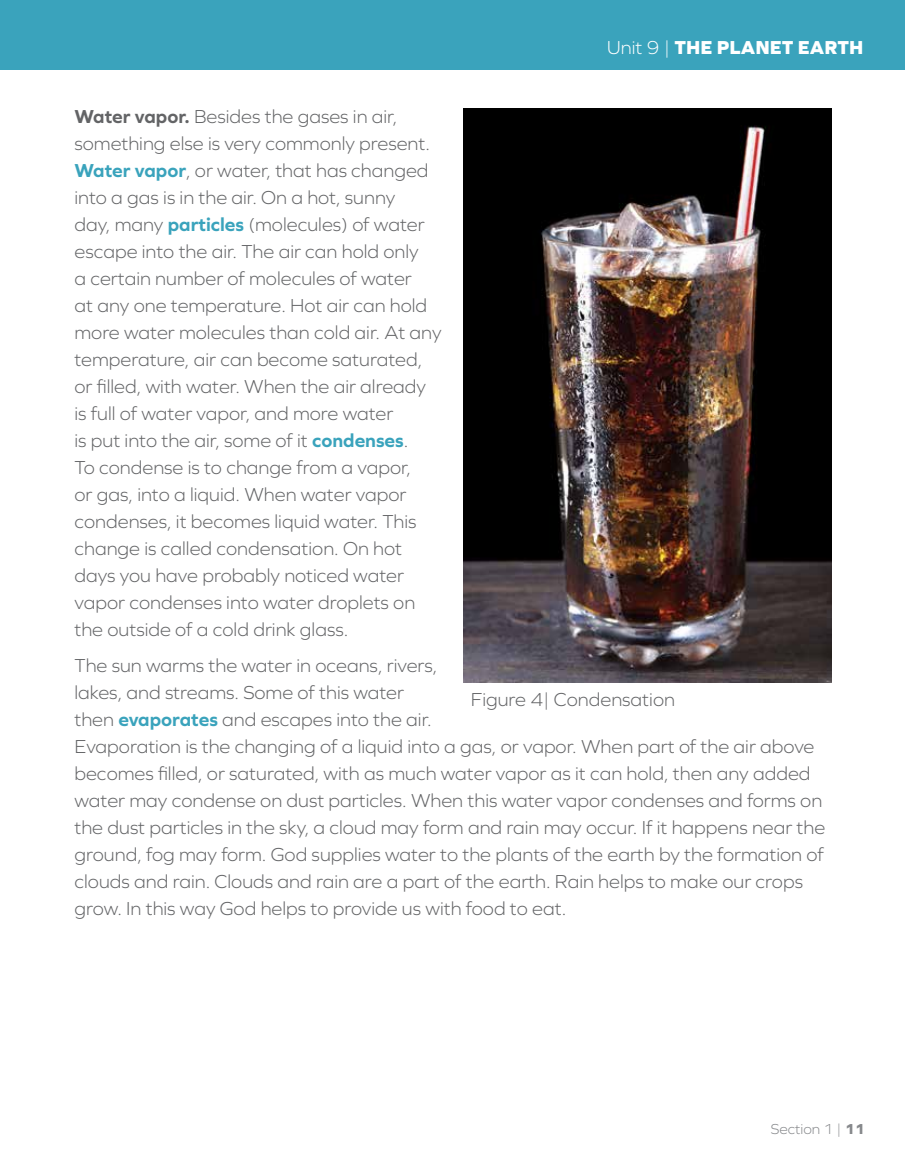
<style>
.page{position:relative;width:905px;height:1175px;background:#fff}
.page>*{position:absolute;margin:0;border:0;box-sizing:border-box;transform-origin:0 0}
.t1{font:300 19.5px/27px "Graphie";color:#636466}
.t2{font:800 19.5px "Graphie";color:#fff}
.t3{font:300 15px "Graphie";color:#87898c}
.s1{font-weight:300}
.s2{font-weight:700}
.s3{font-weight:700;color:#3aa3bc}
.s4{font-weight:800}
</style>
<div class="page">
<img style="left:463px;top:108px;width:368px;height:574px">
<div style="left:0;top:0;width:904px;height:69px;background:#3aa3bc"></div>
<p class="t2" style="left:607px;top:36px;width:258px"><span class="s1">Unit 9 |</span> THE PLANET EARTH</p>
<p class="t1" style="left:74px;top:102px;width:368px"><span class="s2">Water vapor.</span> Besides the gases in air, something else is very commonly present.<br><span class="s3">Water vapor</span>, or water, that has changed into a gas is in the air. On a hot, sunny<br>day, many <span class="s3">particles</span> (molecules) of water escape into the air. The air can hold only<br>a certain number of molecules of water<br>at any one temperature. Hot air can hold more water molecules than cold air. At any temperature, air can become saturated, or filled, with water. When the air already is full of water vapor, and more water<br>is put into the air, some of it <span class="s3">condenses</span>.<br>To condense is to change from a vapor,<br>or gas, into a liquid. When water vapor condenses, it becomes liquid water. This change is called condensation. On hot days you have probably noticed water vapor condenses into water droplets on the outside of a cold drink glass.</p>
<p class="t1" style="left:74px;top:651px;width:752px">The sun warms the water in oceans, rivers,<br>lakes, and streams. Some of this water<br>then <span class="s3">evaporates</span> and escapes into the air.<br>Evaporation is the changing of a liquid into a gas, or vapor. When part of the air above becomes filled, or saturated, with as much water vapor as it can hold, then any added water may condense on dust particles. When this water vapor condenses and forms on the dust particles in the sky, a cloud may form and rain may occur. If it happens near the ground, fog may form. God supplies water to the plants of the earth by the formation of clouds and rain. Clouds and rain are a part of the earth. Rain helps to make our crops grow. In this way God helps to provide us with food to eat.</p>
<p class="t1" style="left:471px;top:685px;width:206px">Figure 4| Condensation</p>
<p class="t3" style="left:770px;top:1120px;width:95px">Section 1 | <span class="s4">11</span></p>
</div>
